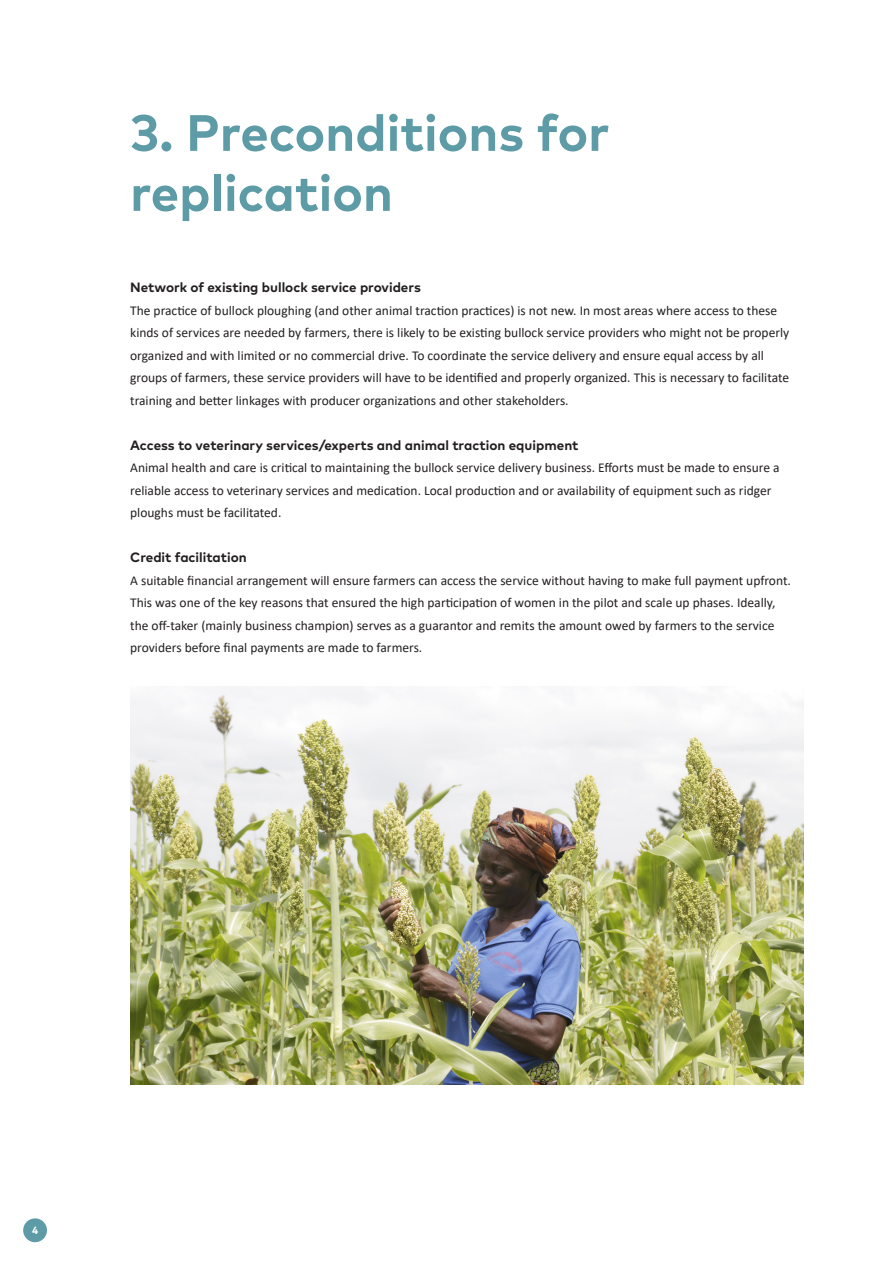
<style>
.page{position:relative;width:893px;height:1263px;background:#fff}
.page>*{position:absolute;margin:0;border:0;box-sizing:border-box;transform-origin:0 0}
.t1{font:700 51px/60px "Mark Pro";color:#5d9ca7}
.t2{font:13.5px/22.5px "Calibri";color:#231f20}
.t3{font:700 13.5px "Mark Pro";color:#231f20}
.t4{font:700 10.5px "Mark Pro";color:#fff}
</style>
<div class="page">
<div style="left:23px;top:1218px;width:24px;height:24px;background:#5d9ca7;border-radius:50%"></div>
<img style="left:130px;top:687px;width:674px;height:397px">
<p class="t1" style="left:130px;top:98px;width:481px">3. Preconditions for replication</p>
<p class="t3" style="left:130px;top:277px;width:292px">Network of existing bullock service providers</p>
<p class="t2" style="left:130px;top:299px;width:661px">The practice of bullock ploughing (and other animal traction practices) is not new. In most areas where access to these kinds of services are needed by farmers, there is likely to be existing bullock service providers who might not be properly organized and with limited or no commercial drive. To coordinate the service delivery and ensure equal access by all groups of farmers, these service providers will have to be identified and properly organized. This is necessary to facilitate training and better linkages with producer organizations and other stakeholders.</p>
<p class="t3" style="left:130px;top:435px;width:450px">Access to veterinary services/experts and animal traction equipment</p>
<p class="t2" style="left:130px;top:456px;width:651px">Animal health and care is critical to maintaining the bullock service delivery business. Efforts must be made to ensure a reliable access to veterinary services and medication. Local production and or availability of equipment such as ridger ploughs must be facilitated.</p>
<p class="t3" style="left:130px;top:547px;width:118px">Credit facilitation</p>
<p class="t2" style="left:130px;top:569px;width:662px">A suitable financial arrangement will ensure farmers can access the service without having to make full payment upfront.<br>This was one of the key reasons that ensured the high participation of women in the pilot and scale up phases. Ideally, the off-taker (mainly business champion) serves as a guarantor and remits the amount owed by farmers to the service providers before final payments are made to farmers.</p>
<p class="t4" style="left:32px;top:1222px;width:8px">4</p>
</div>
